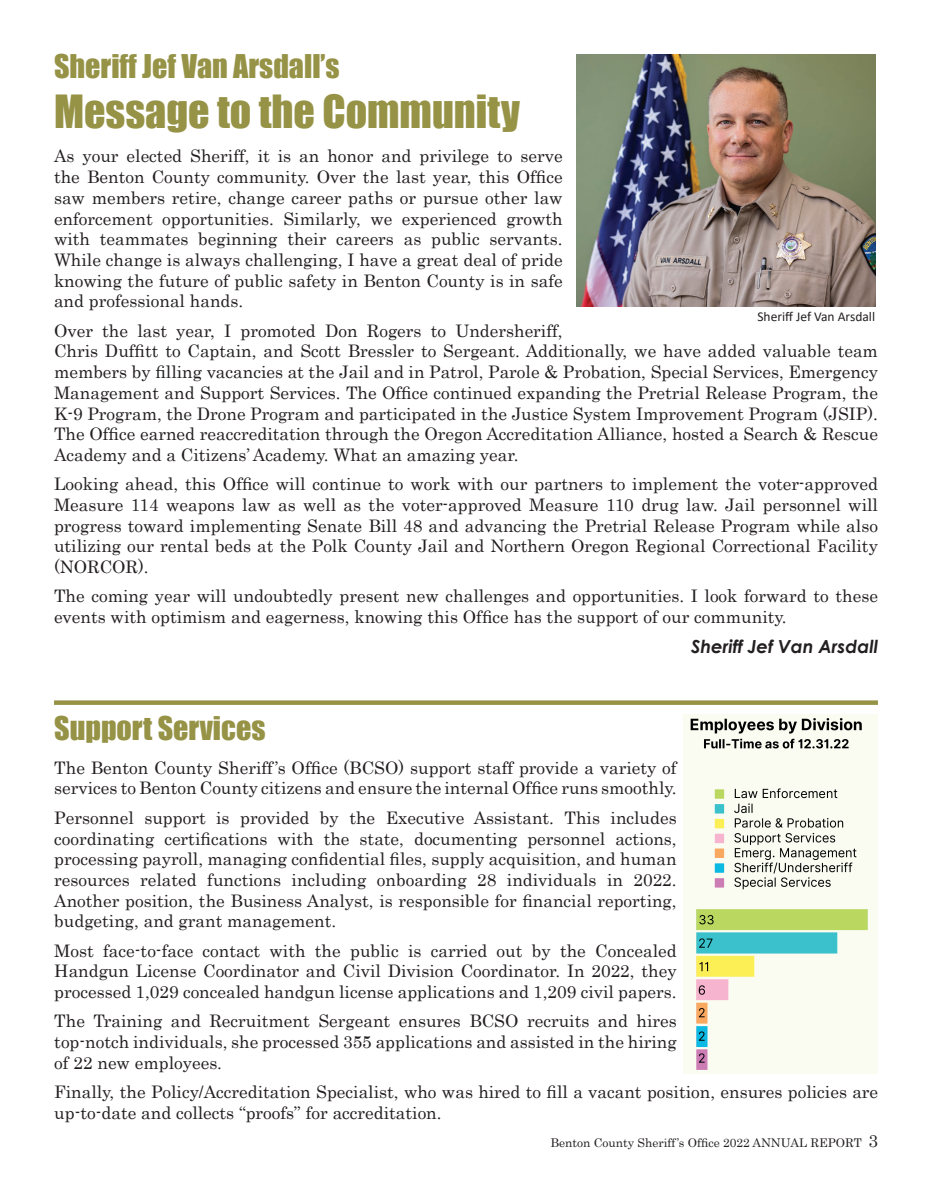
<style>
.page{position:relative;width:932px;height:1202px;background:#fff}
.page>*{position:absolute;margin:0;border:0;box-sizing:border-box;transform-origin:0 0}
.t1{font:42px "Impact";color:#969347}
.t2{font:30px "Impact";color:#969347}
.t3{font:italic 700 18px "Century Gothic";color:#231f20}
.t4{font:17.25px/20.7px "Century";color:#231f20;text-align:justify}
.t5{font:13.5px "Calibri";color:#231f20}
.t6{font:12px "Century";color:#231f20}
.s1{font-size:17.25px}
</style>
<div class="page">
<img style="left:683px;top:714px;width:195px;height:360px">
<div style="left:54px;top:700px;width:824px;height:5px;background:#969347"></div>
<img style="left:576px;top:54px;width:299px;height:253px">
<h2 class="t2" style="left:54px;top:43px;width:287px">Sheriff Jef Van Arsdall’s</h2>
<h1 class="t1" style="left:54px;top:79px;width:467px">Message to the Community</h1>
<p class="t4" style="left:54px;top:144px;width:510px">As your elected Sheriff, it is an honor and privilege to serve the Benton County community. Over the last year, this Office saw members retire, change career paths or pursue other law enforcement opportunities. Similarly, we experienced growth with teammates beginning their careers as public servants.<br>While change is always challenging, I have a great deal of pride knowing the future of public safety in Benton County is in safe and professional hands.</p>
<p class="t4" style="left:54px;top:318px;width:825px;text-align:left">Over the last year, I promoted Don Rogers to Undersheriff,<br>Chris Duffitt to Captain, and Scott Bressler to Sergeant. Additionally, we have added valuable team members by filling vacancies at the Jail and in Patrol, Parole &amp; Probation, Special Services, Emergency Management and Support Services. The Office continued expanding the Pretrial Release Program, the K-9 Program, the Drone Program and participated in the Justice System Improvement Program (JSIP).<br>The Office earned reaccreditation through the Oregon Accreditation Alliance, hosted a Search &amp; Rescue Academy and a Citizens’ Academy. What an amazing year.</p>
<p class="t4" style="left:54px;top:472px;width:825px">Looking ahead, this Office will continue to work with our partners to implement the voter-approved Measure 114 weapons law as well as the voter-approved Measure 110 drug law. Jail personnel will progress toward implementing Senate Bill 48 and advancing the Pretrial Release Program while also utilizing our rental beds at the Polk County Jail and Northern Oregon Regional Correctional Facility (NORCOR).</p>
<p class="t4" style="left:54px;top:584px;width:825px">The coming year will undoubtedly present new challenges and opportunities. I look forward to these events with optimism and eagerness, knowing this Office has the support of our community.</p>
<p class="t3" style="left:691px;top:633px;width:188px">Sheriff Jef Van Arsdall</p>
<p class="t5" style="left:757px;top:307px;width:119px">Sheriff Jef Van Arsdall</p>
<h2 class="t2" style="left:54px;top:704px;width:213px">Support Services</h2>
<p class="t4" style="left:54px;top:755px;width:624px">The Benton County Sheriff’s Office (BCSO) support staff provide a variety of services to Benton County citizens and ensure the internal Office runs smoothly.</p>
<p class="t4" style="left:54px;top:805px;width:624px">Personnel support is provided by the Executive Assistant. This includes coordinating certifications with the state, documenting personnel actions, processing payroll, managing confidential files, supply acquisition, and human resources related functions including onboarding 28 individuals in 2022.<br>Another position, the Business Analyst, is responsible for financial reporting, budgeting, and grant management.</p>
<p class="t4" style="left:54px;top:938px;width:624px">Most face-to-face contact with the public is carried out by the Concealed Handgun License Coordinator and Civil Division Coordinator. In 2022, they processed 1,029 concealed handgun license applications and 1,209 civil papers.</p>
<p class="t4" style="left:54px;top:1009px;width:624px">The Training and Recruitment Sergeant ensures BCSO recruits and hires top-notch individuals, she processed 355 applications and assisted in the hiring of 22 new employees.</p>
<p class="t4" style="left:54px;top:1080px;width:825px">Finally, the Policy/Accreditation Specialist, who was hired to fill a vacant position, ensures policies are up-to-date and collects “proofs” for accreditation.</p>
<p class="t6" style="left:550px;top:1132px;width:329px">Benton County Sheriff’s Office 2022 ANNUAL REPORT <span class="s1">3</span></p>
</div>
